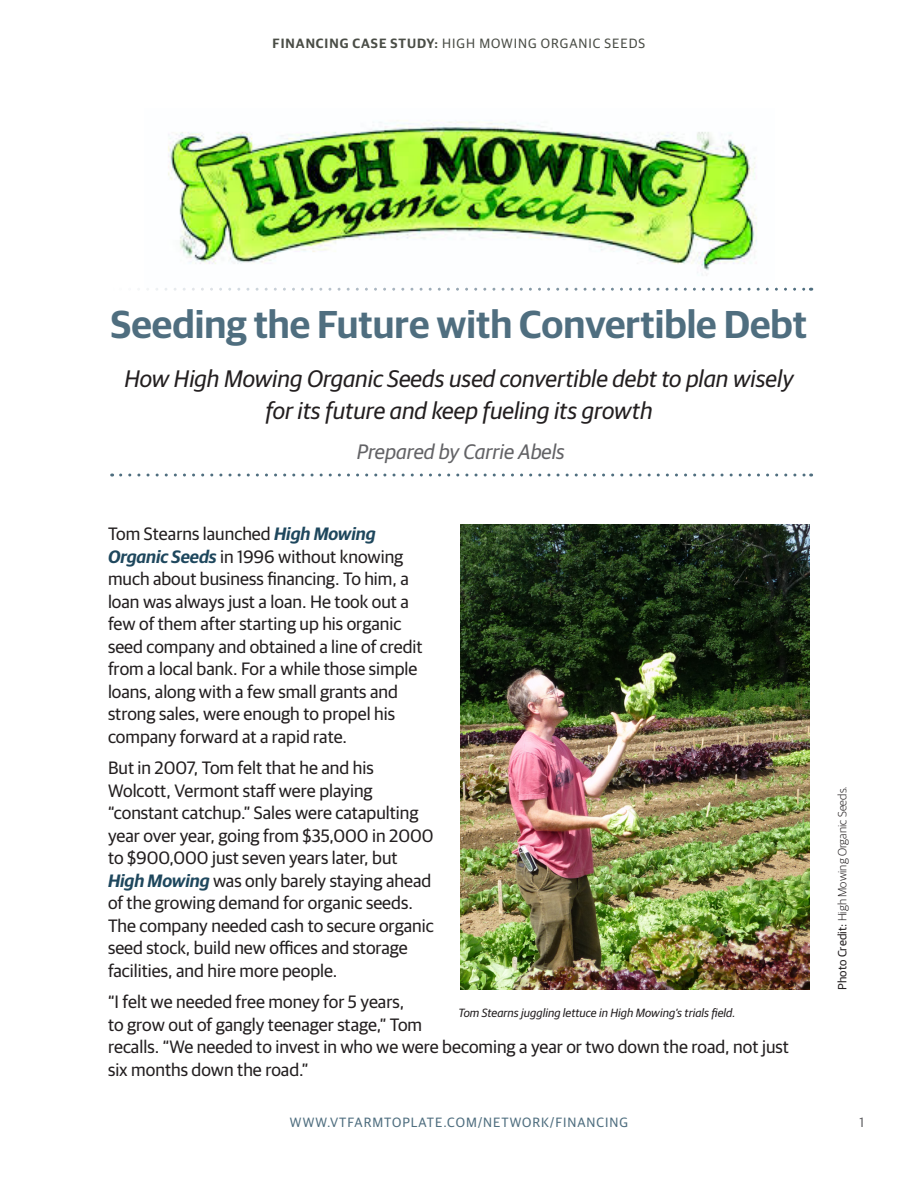
<style>
.page{position:relative;width:918px;height:1188px;background:#fff}
.page>*{position:absolute;margin:0;border:0;box-sizing:border-box;transform-origin:0 0}
.t1{font:600 39px "Guardian Sans";color:#4f6e7f}
.t2{font:italic 24px/31.5px "Guardian Sans";color:#231f20;text-align:center}
.t3{font:italic 21px "Guardian Sans";color:#636366}
.t4{font:18px/22.5px "Guardian Sans";color:#231f20}
.t5{font:13.5px "Guardian Sans";letter-spacing:.07em;color:#4a4d46}
.t6{font:13.5px "Guardian Sans";letter-spacing:.07em;color:#4f6e7f}
.t7{font:13.5px "Guardian Sans";color:#636366}
.t8{font:italic 12px "Guardian Sans";letter-spacing:.005em;color:#231f20}
.t9{font:300 12px "Guardian Sans";letter-spacing:.005em;color:#231f20}
.s1{font-weight:600}
.s2{font-weight:600;font-style:italic;color:#1e475d}
.s3{font-weight:400}
</style>
<div class="page">
<img style="left:168px;top:120px;width:600px;height:168px">
<svg style="left:121px;top:474px;width:691px;height:3px"></svg>
<svg style="left:138px;top:288px;width:673px;height:3px"></svg>
<img style="left:461px;top:524px;width:349px;height:466px">
<p class="t5" style="left:273px;top:34px;width:374px"><span class="s1">FINANCING CASE STUDY:</span> HIGH MOWING ORGANIC SEEDS</p>
<p class="t1" style="left:111px;top:295px;width:698px">Seeding the Future with Convertible Debt</p>
<p class="t2" style="left:124px;top:361px;width:671px">How High Mowing Organic Seeds used convertible debt to plan wisely for its future and keep fueling its growth</p>
<p class="t3" style="left:357px;top:437px;width:209px">Prepared by Carrie Abels</p>
<p class="t4" style="left:108px;top:521px;width:316px">Tom Stearns launched <span class="s2">High Mowing Organic Seeds</span> in 1996 without knowing much about business financing. To him, a loan was always just a loan. He took out a few of them after starting up his organic seed company and obtained a line of credit from a local bank. For a while those simple loans, along with a few small grants and strong sales, were enough to propel his company forward at a rapid rate.</p>
<p class="t4" style="left:108px;top:755px;width:327px">But in 2007, Tom felt that he and his Wolcott, Vermont staff were playing “constant catchup.” Sales were catapulting year over year, going from $35,000 in 2000 to $900,000 just seven years later, but <span class="s2">High Mowing</span> was only barely staying ahead of the growing demand for organic seeds.<br>The company needed cash to secure organic seed stock, build new offices and storage facilities, and hire more people.</p>
<p class="t4" style="left:108px;top:989px;width:682px">“I felt we needed free money for 5 years,<br>to grow out of gangly teenager stage,” Tom<br>recalls. “We needed to invest in who we were becoming a year or two down the road, not just six months down the road.”</p>
<p class="t8" style="left:458px;top:1004px;width:279px">Tom Stearns juggling lettuce in High Mowing’s trials field.</p>
<p class="t9" style="left:834px;top:990px;width:205px;rotate:-90deg"><span class="s3">Photo Credit:</span> High Mowing Organic Seeds.</p>
<p class="t6" style="left:290px;top:1113px;width:340px">WWW.VTFARMTOPLATE.COM/NETWORK/FINANCING</p>
<p class="t7" style="left:859px;top:1113px;width:6px">1</p>
</div>
